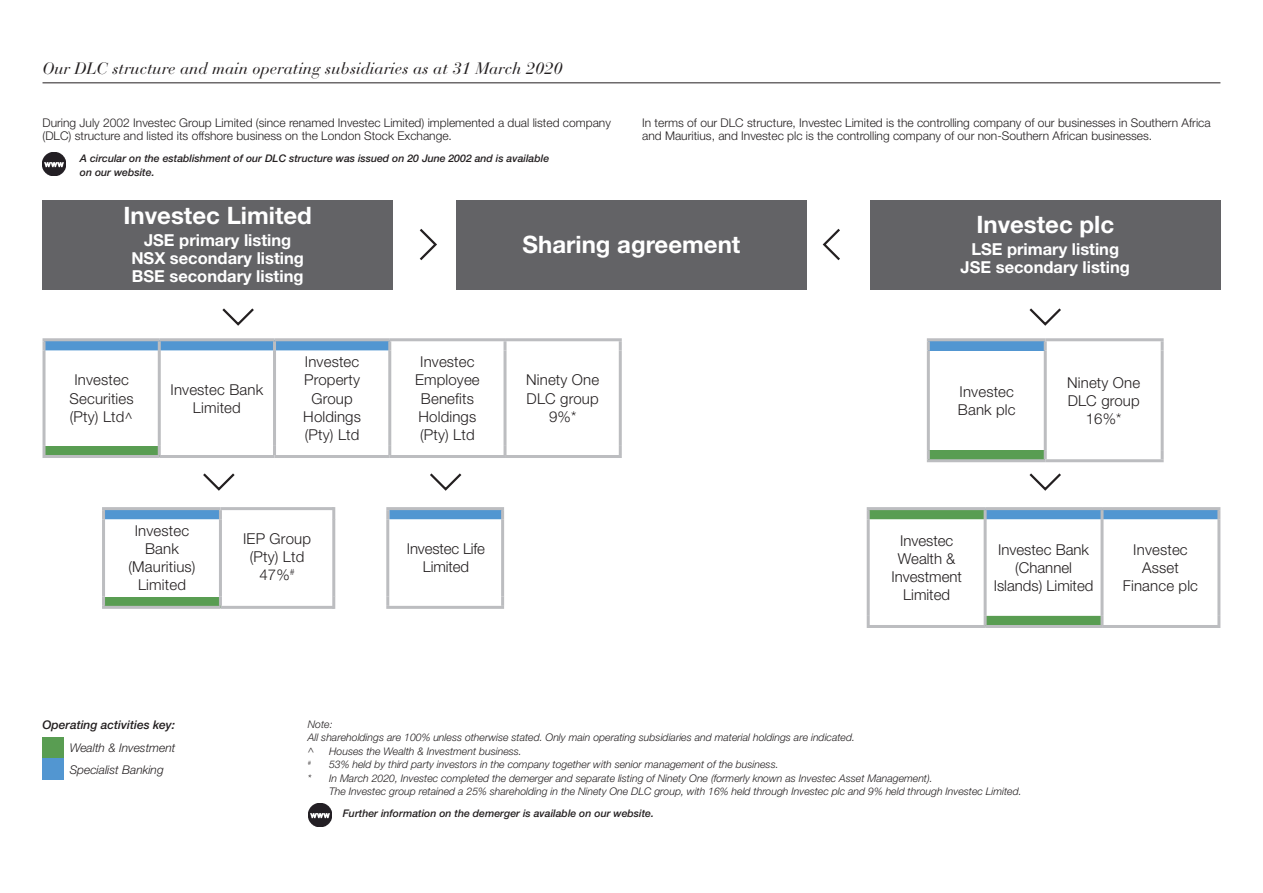
<style>
.page{position:relative;width:1263px;height:893px;background:#fff}
.page>*{position:absolute;margin:0;border:0;box-sizing:border-box;transform-origin:0 0}
.t1{font:700 24px "Helvetica Neue LT Std";color:#fff}
.t2{font:700 16.5px/18px "Helvetica Neue LT Std";color:#fff;text-align:center}
.t3{font:italic 16.5px "Bauer Bodoni";color:#231f20}
.t4{font:300 15px/18px "Helvetica Neue LT Std";letter-spacing:.01em;color:#231f20;text-align:center}
.t5{font:300 15px/18px "Helvetica Neue LT Std";letter-spacing:-.01em;color:#231f20;text-align:center}
.t6{font:300 12px/13.5px "Helvetica Neue LT Std";color:#231f20}
.t7{font:italic 300 12px/21.3px "Helvetica Neue LT Std";color:#231f20}
.t8{font:italic 500 12px "Helvetica Neue LT Std";color:#231f20}
.t9{font:italic 300 10.5px/13.5px "Helvetica Neue LT Std";color:#231f20}
.t10{font:italic 500 10.5px/13.5px "Helvetica Neue LT Std";color:#231f20}
.t11{font:italic 300 6.15px "Helvetica Neue LT Std";color:#231f20}
.s1{font-family:"Minion Pro";font-weight:400}
</style>
<div class="page">
<hr style="left:43px;top:82px;width:1177px;height:1px;background:#231f20">
<div style="left:43px;top:737px;width:21px;height:22px;background:#599d52"></div>
<div style="left:43px;top:759px;width:21px;height:21px;background:#5296d1"></div>
<svg style="left:222px;top:308px;width:32px;height:18px"></svg>
<svg style="left:1029px;top:308px;width:32px;height:18px"></svg>
<img style="left:43px;top:152px;width:22px;height:23px">
<div style="left:44px;top:446px;width:115px;height:10px;background:#599d52"></div>
<hr style="left:43px;top:338px;width:116px;height:3px;background:#bcbdc0">
<hr style="left:159px;top:338px;width:115px;height:3px;background:#bcbdc0">
<hr style="left:274px;top:338px;width:116px;height:3px;background:#bcbdc0">
<hr style="left:390px;top:338px;width:115px;height:3px;background:#bcbdc0">
<svg style="left:43px;top:340px;width:348px;height:10px;background:#629bce"></svg>
<hr style="left:505px;top:338px;width:117px;height:3px;background:#bcbdc0">
<svg style="left:503px;top:341px;width:3px;height:9px"></svg>
<svg style="left:619px;top:341px;width:3px;height:9px"></svg>
<hr style="left:43px;top:350px;width:3px;height:96px;background:#bcbdc0">
<hr style="left:158px;top:350px;width:3px;height:96px;background:#bcbdc0">
<hr style="left:273px;top:350px;width:3px;height:96px;background:#bcbdc0">
<hr style="left:388px;top:350px;width:3px;height:96px;background:#bcbdc0">
<hr style="left:503px;top:350px;width:3px;height:96px;background:#bcbdc0">
<hr style="left:619px;top:350px;width:3px;height:96px;background:#bcbdc0">
<svg style="left:43px;top:446px;width:3px;height:9px"></svg>
<svg style="left:158px;top:446px;width:3px;height:9px"></svg>
<svg style="left:273px;top:446px;width:3px;height:9px"></svg>
<svg style="left:388px;top:446px;width:3px;height:9px"></svg>
<svg style="left:503px;top:446px;width:3px;height:9px"></svg>
<svg style="left:619px;top:446px;width:3px;height:9px"></svg>
<hr style="left:43px;top:455px;width:116px;height:3px;background:#bcbdc0">
<hr style="left:159px;top:455px;width:115px;height:3px;background:#bcbdc0">
<hr style="left:274px;top:455px;width:116px;height:3px;background:#bcbdc0">
<hr style="left:390px;top:455px;width:115px;height:3px;background:#bcbdc0">
<hr style="left:505px;top:455px;width:117px;height:3px;background:#bcbdc0">
<div style="left:928px;top:340px;width:117px;height:10px;background:#5296d1"></div>
<div style="left:928px;top:450px;width:117px;height:11px;background:#599d52"></div>
<hr style="left:927px;top:338px;width:118px;height:3px;background:#bcbdc0">
<svg style="left:927px;top:341px;width:3px;height:9px"></svg>
<hr style="left:1045px;top:338px;width:119px;height:3px;background:#bcbdc0">
<svg style="left:1161px;top:341px;width:3px;height:9px"></svg>
<hr style="left:927px;top:350px;width:3px;height:100px;background:#bcbdc0">
<hr style="left:1161px;top:350px;width:3px;height:100px;background:#bcbdc0">
<svg style="left:927px;top:450px;width:3px;height:9px"></svg>
<svg style="left:1161px;top:450px;width:3px;height:9px"></svg>
<hr style="left:927px;top:459px;width:118px;height:3px;background:#bcbdc0">
<hr style="left:1045px;top:459px;width:119px;height:3px;background:#bcbdc0">
<svg style="left:1044px;top:341px;width:3px;height:9px"></svg>
<hr style="left:1044px;top:350px;width:3px;height:100px;background:#bcbdc0">
<svg style="left:1044px;top:450px;width:3px;height:9px"></svg>
<svg style="left:1029px;top:473px;width:32px;height:18px"></svg>
<hr style="left:867px;top:507px;width:118px;height:3px;background:#bcbdc0">
<hr style="left:985px;top:507px;width:117px;height:3px;background:#bcbdc0">
<hr style="left:1102px;top:507px;width:118px;height:3px;background:#bcbdc0">
<hr style="left:867px;top:625px;width:118px;height:3px;background:#bcbdc0">
<hr style="left:985px;top:625px;width:117px;height:3px;background:#bcbdc0">
<hr style="left:1102px;top:625px;width:118px;height:3px;background:#bcbdc0">
<svg style="left:867px;top:509px;width:353px;height:117px"></svg>
<svg style="left:203px;top:473px;width:32px;height:18px"></svg>
<svg style="left:430px;top:473px;width:32px;height:18px"></svg>
<div style="left:104px;top:597px;width:116px;height:10px;background:#599d52"></div>
<hr style="left:102px;top:507px;width:118px;height:3px;background:#bcbdc0">
<hr style="left:220px;top:507px;width:114px;height:3px;background:#bcbdc0">
<svg style="left:102px;top:509px;width:120px;height:10px"></svg>
<hr style="left:102px;top:519px;width:3px;height:78px;background:#bcbdc0">
<hr style="left:219px;top:519px;width:3px;height:78px;background:#bcbdc0">
<hr style="left:332px;top:519px;width:3px;height:78px;background:#bcbdc0">
<hr style="left:501px;top:519px;width:3px;height:78px;background:#bcbdc0">
<svg style="left:102px;top:597px;width:3px;height:9px"></svg>
<svg style="left:219px;top:597px;width:3px;height:9px"></svg>
<svg style="left:332px;top:596px;width:4px;height:13px"></svg>
<svg style="left:501px;top:597px;width:3px;height:9px"></svg>
<hr style="left:102px;top:606px;width:118px;height:3px;background:#bcbdc0">
<hr style="left:220px;top:606px;width:114px;height:3px;background:#bcbdc0">
<hr style="left:386px;top:606px;width:118px;height:3px;background:#bcbdc0">
<svg style="left:332px;top:507px;width:4px;height:13px"></svg>
<hr style="left:386px;top:507px;width:118px;height:3px;background:#bcbdc0">
<img style="left:308px;top:804px;width:23px;height:23px">
<div style="left:43px;top:200px;width:350px;height:89px;background:#636366"></div>
<div style="left:456px;top:200px;width:351px;height:89px;background:#636366"></div>
<div style="left:870px;top:200px;width:350px;height:89px;background:#636366"></div>
<svg style="left:822px;top:228px;width:18px;height:33px"></svg>
<svg style="left:419px;top:228px;width:18px;height:33px"></svg>
<hr style="left:386px;top:519px;width:3px;height:78px;background:#bcbdc0">
<svg style="left:386px;top:597px;width:3px;height:9px"></svg>
<svg style="left:386px;top:509px;width:118px;height:10px"></svg>
<h2 class="t3" style="left:43px;top:58px;width:521px">Our DLC structure and main operating subsidiaries as at 31 March 2020</h2>
<p class="t6" style="left:43px;top:116px;width:570px">During July 2002 Investec Group Limited (since renamed Investec Limited) implemented a dual listed company (DLC) structure and listed its offshore business on the London Stock Exchange.</p>
<p class="t10" style="left:80px;top:152px;width:471px">A circular on the establishment of our DLC structure was issued on 20 June 2002 and is available on our website.</p>
<p class="t6" style="left:642px;top:116px;width:570px">In terms of our DLC structure, Investec Limited is the controlling company of our businesses in Southern Africa and Mauritius, and Investec plc is the controlling company of our non‑Southern African businesses.</p>
<h1 class="t1" style="left:124px;top:201px;width:190px">Investec Limited</h1>
<h2 class="t2" style="left:131px;top:231px;width:174px">JSE primary listing<br>NSX secondary listing<br>BSE secondary listing</h2>
<h1 class="t1" style="left:523px;top:230px;width:219px">Sharing agreement</h1>
<h1 class="t1" style="left:976px;top:210px;width:139px">Investec plc</h1>
<h2 class="t2" style="left:961px;top:240px;width:171px">LSE primary listing<br>JSE secondary listing</h2>
<h3 class="t4" style="left:70px;top:371px;width:66px">Investec<br>Securities (Pty) Ltd<span class="s1">^</span></h3>
<h3 class="t4" style="left:171px;top:380px;width:94px">Investec Bank<br>Limited</h3>
<h3 class="t4" style="left:303px;top:353px;width:59px">Investec<br>Property<br>Group<br>Holdings (Pty) Ltd</h3>
<h3 class="t4" style="left:415px;top:353px;width:66px">Investec<br>Employee<br>Benefits<br>Holdings (Pty) Ltd</h3>
<h3 class="t4" style="left:128px;top:522px;width:69px">Investec<br>Bank (Mauritius)<br>Limited</h3>
<h3 class="t4" style="left:243px;top:529px;width:69px">IEP Group (Pty) Ltd<br>47%<sup>#</sup></h3>
<h3 class="t5" style="left:407px;top:540px;width:80px">Investec Life<br>Limited</h3>
<h3 class="t4" style="left:526px;top:371px;width:75px">Ninety One<br>DLC group<br>9%*</h3>
<h3 class="t4" style="left:958px;top:382px;width:59px;text-align:left">Investec<br>Bank plc</h3>
<h3 class="t4" style="left:1067px;top:373px;width:75px">Ninety One<br>DLC group<br>16%*</h3>
<h3 class="t4" style="left:891px;top:531px;width:72px">Investec<br>Wealth &amp;<br>Investment<br>Limited</h3>
<h3 class="t4" style="left:994px;top:540px;width:101px">Investec Bank (Channel<br>Islands) Limited</h3>
<h3 class="t4" style="left:1123px;top:540px;width:77px">Investec<br>Asset<br>Finance plc</h3>
<p class="t8" style="left:43px;top:717px;width:134px">Operating activities key:</p>
<p class="t7" style="left:70px;top:737px;width:107px">Wealth &amp; Investment<br>Specialist Banking</p>
<p class="t9" style="left:308px;top:717px;width:549px">Note:<br>All shareholdings are 100% unless otherwise stated. Only main operating subsidiaries and material holdings are indicated. ^</p>
<p class="t9" style="left:329px;top:744px;width:194px">Houses the Wealth &amp; Investment business.</p>
<p class="t11" style="left:308px;top:759px;width:5px">#</p>
<p class="t9" style="left:329px;top:757px;width:451px">53% held by third party investors in the company together with senior management of the business.</p>
<p class="t9" style="left:308px;top:771px;width:626px">* In March 2020, Investec completed the demerger and separate listing of Ninety One (formerly known as Investec Asset Management).</p>
<p class="t9" style="left:329px;top:784px;width:694px">The Investec group retained a 25% shareholding in the Ninety One DLC group, with 16% held through Investec plc and 9% held through Investec Limited.</p>
<p class="t10" style="left:343px;top:806px;width:313px">Further information on the demerger is available on our website.</p>
</div>
